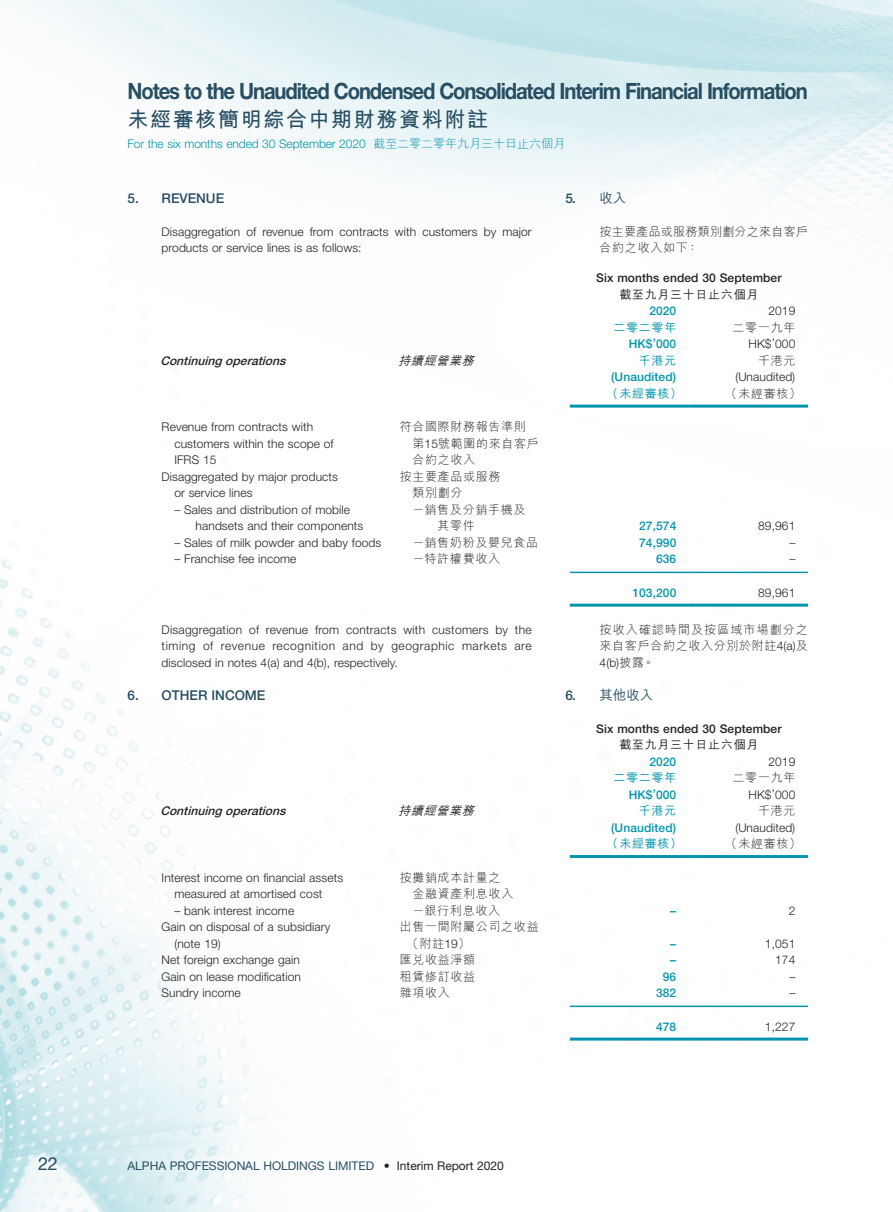
<style>
.page{position:relative;width:893px;height:1212px;background:#fff}
.page>*{position:absolute;margin:0;border:0;box-sizing:border-box;transform-origin:0 0}
.t1{font:700 22.5px "Helvetica Neue LT Std";letter-spacing:-.055em;color:#274e62;scale:.9 1}
.t2{font:700 21px "M Hei HK";letter-spacing:.08em;color:#274e62}
.t3{font:18px "Helvetica Neue LT Std";color:#274e62}
.Heading_1{font:500 13.5px "Helvetica Neue LT Std";color:#274e62}
.C_Heading_1{font:500 13.5px "M Hei HK";color:#274e62}
.C_Heading_1-2{font:500 13.5px "Helvetica Neue LT Std";color:#274e62}
.Body_Text{font:300 12px/16.5px "Helvetica Neue LT Std";letter-spacing:.01em;color:#231f20}
.Body_Text-2{font:300 12px/16.5px "M Hei HK";letter-spacing:.06em;color:#231f20}
.Body_Text-3{font:500 12px "Helvetica Neue LT Std";letter-spacing:.01em;color:#0095aa}
.t4{font:300 12px "Helvetica Neue LT Std";letter-spacing:-.005em;color:#0095aa}
.t5{font:12px "Helvetica Neue LT Std";color:#274e62}
.Body_Text-4{font:500 12px "Helvetica Neue LT Std";letter-spacing:.01em;color:#231f20}
.Body_Text-5{font:italic 500 12px "Helvetica Neue LT Std";color:#231f20}
.Body_Text-6{font:500 12px "M Hei HK";letter-spacing:.06em;color:#0095aa}
.Body_Text-7{font:300 12px/16.5px "M Hei HK";letter-spacing:.025em;color:#231f20}
.Body_Text-8{font:500 12px "M Hei HK";letter-spacing:.06em;color:#231f20}
.Body_Text-9{font:italic 500 12px "M Hei HK";color:#231f20}
.s1{font-family:"M Hei HK"}
.s2{font-family:"Helvetica Neue LT Std"}
.s3{color:#231f20}
</style>
<div class="page">
<img style="left:0;top:0;width:893px;height:1212px">
<hr style="left:570px;top:405px;width:119px;height:3px;background:#0095aa">
<hr style="left:689px;top:405px;width:119px;height:3px;background:#0095aa">
<hr style="left:570px;top:572px;width:119px;height:1px;background:#0095aa">
<hr style="left:689px;top:572px;width:119px;height:1px;background:#0095aa">
<hr style="left:570px;top:604px;width:119px;height:3px;background:#0095aa">
<hr style="left:689px;top:604px;width:119px;height:3px;background:#0095aa">
<hr style="left:570px;top:855px;width:119px;height:3px;background:#0095aa">
<hr style="left:689px;top:855px;width:119px;height:3px;background:#0095aa">
<hr style="left:570px;top:1005px;width:119px;height:2px;background:#0095aa">
<hr style="left:689px;top:1005px;width:119px;height:2px;background:#0095aa">
<hr style="left:570px;top:1037px;width:119px;height:3px;background:#0095aa">
<hr style="left:689px;top:1037px;width:119px;height:3px;background:#0095aa">
<h1 class="t1" style="left:128px;top:77px;width:757px">Notes to the Unaudited Condensed Consolidated Interim Financial Information</h1>
<h2 class="t2" style="left:128px;top:104px;width:362px">未經審核簡明綜合中期財務資料附註</h2>
<p class="t4" style="left:128px;top:136px;width:439px">For the six months ended 30 September 2020 <span class="s1">截至二零二零年九月三十日止六個月</span></p>
<p class="Heading_1" style="left:128px;top:191px;width:98px">5. REVENUE</p>
<p class="Body_Text" style="left:162px;top:223px;width:372px">Disaggregation of revenue from contracts with customers by major products or service lines is as follows:</p>
<p class="C_Heading_1-2" style="left:566px;top:191px;width:62px">5. <span class="s1">收入</span></p>
<p class="Body_Text-7" style="left:600px;top:223px;width:210px">按主要產品或服務類別劃分之來自客戶合約之收入如下：</p>
<p class="Body_Text-4" style="left:596px;top:271px;width:187px">Six months ended 30 September</p>
<p class="Body_Text-8" style="left:619px;top:285px;width:140px">截至九月三十日止六個月</p>
<p class="Body_Text-3" style="left:649px;top:304px;width:28px">2020</p>
<p class="Body_Text" style="left:768px;top:302px;width:28px">2019</p>
<p class="Body_Text-6" style="left:613px;top:318px;width:64px">二零二零年</p>
<p class="Body_Text-2" style="left:733px;top:319px;width:64px">二零一九年</p>
<p class="Body_Text-3" style="left:629px;top:337px;width:49px">HK$’000</p>
<p class="Body_Text" style="left:749px;top:335px;width:48px">HK$’000</p>
<p class="Body_Text-5" style="left:160px;top:353px;width:130px">Continuing operations</p>
<p class="Body_Text-9" style="left:398px;top:351px;width:81px">持續經營業務</p>
<p class="Body_Text-6" style="left:639px;top:351px;width:39px">千港元</p>
<p class="Body_Text-2" style="left:758px;top:352px;width:39px">千港元</p>
<p class="Body_Text-3" style="left:611px;top:370px;width:66px">(Unaudited)</p>
<p class="Body_Text" style="left:735px;top:368px;width:61px">(Unaudited)</p>
<p class="Body_Text-6" style="left:606px;top:384px;width:78px">（未經審核）</p>
<p class="Body_Text-2" style="left:725px;top:385px;width:78px">（未經審核）</p>
<p class="Body_Text" style="left:174px;top:418px;width:161px;text-indent:-13px">Revenue from contracts with customers within the scope of<br>IFRS 15</p>
<p class="Body_Text-2" style="left:412px;top:418px;width:128px;text-indent:-13px">符合國際財務報告準則第<span class="s2">15</span>號範圍的來自客戶合約之收入</p>
<p class="Body_Text" style="left:174px;top:468px;width:165px;text-indent:-13px">Disaggregated by major products or service lines</p>
<p class="Body_Text-2" style="left:412px;top:468px;width:90px;text-indent:-13px">按主要產品或服務類別劃分</p>
<p class="Body_Text" style="left:196px;top:501px;width:169px;text-indent:-21px">– Sales and distribution of mobile handsets and their components</p>
<p class="Body_Text-2" style="left:437px;top:501px;width:90px;text-indent:-25px">－銷售及分銷手機及其零件</p>
<p class="Body_Text-3" style="left:639px;top:519px;width:39px">27,574</p>
<p class="Body_Text" style="left:758px;top:517px;width:39px">89,961</p>
<p class="Body_Text" style="left:174px;top:534px;width:208px">– Sales of milk powder and baby foods</p>
<p class="Body_Text-2" style="left:412px;top:534px;width:127px">－銷售奶粉及嬰兒食品</p>
<p class="Body_Text-3" style="left:639px;top:535px;width:39px">74,990</p>
<p class="Body_Text" style="left:789px;top:534px;width:7px">–</p>
<p class="Body_Text" style="left:174px;top:550px;width:124px">– Franchise fee income</p>
<p class="Body_Text-2" style="left:412px;top:550px;width:89px">－特許權費收入</p>
<p class="Body_Text-3" style="left:656px;top:552px;width:22px">636</p>
<p class="Body_Text" style="left:789px;top:550px;width:7px">–</p>
<p class="Body_Text-3" style="left:632px;top:585px;width:45px">103,200</p>
<p class="Body_Text" style="left:758px;top:584px;width:39px">89,961</p>
<p class="Body_Text" style="left:162px;top:621px;width:372px;text-align:justify">Disaggregation of revenue from contracts with customers by the timing of revenue recognition and by geographic markets are disclosed in notes 4(a) and 4(b), respectively.</p>
<p class="Heading_1" style="left:128px;top:687px;width:139px">6. OTHER INCOME</p>
<p class="Body_Text-4" style="left:596px;top:721px;width:187px">Six months ended 30 September</p>
<p class="Body_Text-8" style="left:619px;top:736px;width:140px">截至九月三十日止六個月</p>
<p class="Body_Text-3" style="left:649px;top:754px;width:28px">2020</p>
<p class="Body_Text" style="left:768px;top:753px;width:28px">2019</p>
<p class="Body_Text-6" style="left:613px;top:769px;width:64px">二零二零年</p>
<p class="Body_Text-2" style="left:733px;top:769px;width:64px">二零一九年</p>
<p class="Body_Text-3" style="left:629px;top:787px;width:49px">HK$’000</p>
<p class="Body_Text" style="left:749px;top:786px;width:48px">HK$’000</p>
<p class="Body_Text-5" style="left:160px;top:803px;width:130px">Continuing operations</p>
<p class="Body_Text-9" style="left:398px;top:802px;width:81px">持續經營業務</p>
<p class="Body_Text-6" style="left:639px;top:802px;width:39px">千港元</p>
<p class="Body_Text-2" style="left:758px;top:802px;width:39px">千港元</p>
<p class="Body_Text-3" style="left:611px;top:820px;width:66px">(Unaudited)</p>
<p class="Body_Text" style="left:735px;top:819px;width:61px">(Unaudited)</p>
<p class="Body_Text-6" style="left:606px;top:835px;width:78px">（未經審核）</p>
<p class="Body_Text-2" style="left:725px;top:835px;width:78px">（未經審核）</p>
<p class="Body_Text" style="left:174px;top:869px;width:170px;text-indent:-13px">Interest income on financial assets measured at amortised cost</p>
<p class="Body_Text" style="left:174px;top:902px;width:121px">– bank interest income</p>
<p class="Body_Text-2" style="left:600px;top:621px;width:210px;text-align:justify">按收入確認時間及按區域市場劃分之來自客戶合約之收入分別於附註<span class="s2">4(a)</span>及<span class="s2">4(b)</span>披露。</p>
<p class="C_Heading_1" style="left:566px;top:685px;width:89px"><span class="s2">6.</span> 其他收入</p>
<p class="Body_Text-2" style="left:412px;top:869px;width:102px;text-indent:-13px">按攤銷成本計量之金融資產利息收入－銀行利息收入</p>
<p class="Body_Text-3" style="left:670px;top:903px;width:7px">–</p>
<p class="Body_Text" style="left:789px;top:902px;width:8px">2</p>
<p class="Body_Text" style="left:174px;top:918px;width:157px;text-indent:-13px">Gain on disposal of a subsidiary (note 19)</p>
<p class="Body_Text-2" style="left:406px;top:918px;width:134px;text-indent:-7px">出售一間附屬公司之收益（附註<span class="s2">19</span>）</p>
<p class="Body_Text-3" style="left:670px;top:936px;width:7px">–</p>
<p class="Body_Text" style="left:765px;top:935px;width:32px">1,051</p>
<p class="Body_Text" style="left:162px;top:951px;width:140px">Net foreign exchange gain</p>
<p class="Body_Text-2" style="left:400px;top:951px;width:77px">匯兌收益淨額</p>
<p class="Body_Text-3" style="left:670px;top:952px;width:7px">–</p>
<p class="Body_Text" style="left:775px;top:951px;width:22px">174</p>
<p class="Body_Text" style="left:162px;top:968px;width:141px">Gain on lease modification</p>
<p class="Body_Text-2" style="left:400px;top:968px;width:77px">租賃修訂收益</p>
<p class="Body_Text-3" style="left:663px;top:969px;width:15px">96</p>
<p class="Body_Text" style="left:789px;top:968px;width:7px">–</p>
<p class="Body_Text" style="left:162px;top:984px;width:81px">Sundry income</p>
<p class="Body_Text-2" style="left:400px;top:984px;width:52px">雜項收入</p>
<p class="Body_Text-3" style="left:656px;top:985px;width:22px">382</p>
<p class="Body_Text" style="left:789px;top:984px;width:7px">–</p>
<p class="Body_Text-3" style="left:656px;top:1019px;width:22px">478</p>
<p class="Body_Text" style="left:765px;top:1018px;width:32px">1,227</p>
<h3 class="t3" style="left:38px;top:1153px;width:21px">22</h3>
<p class="t5" style="left:128px;top:1159px;width:378px">ALPHA PROFESSIONAL HOLDINGS LIMITED <span class="s3">• Interim Report 2020</span></p>
</div>
